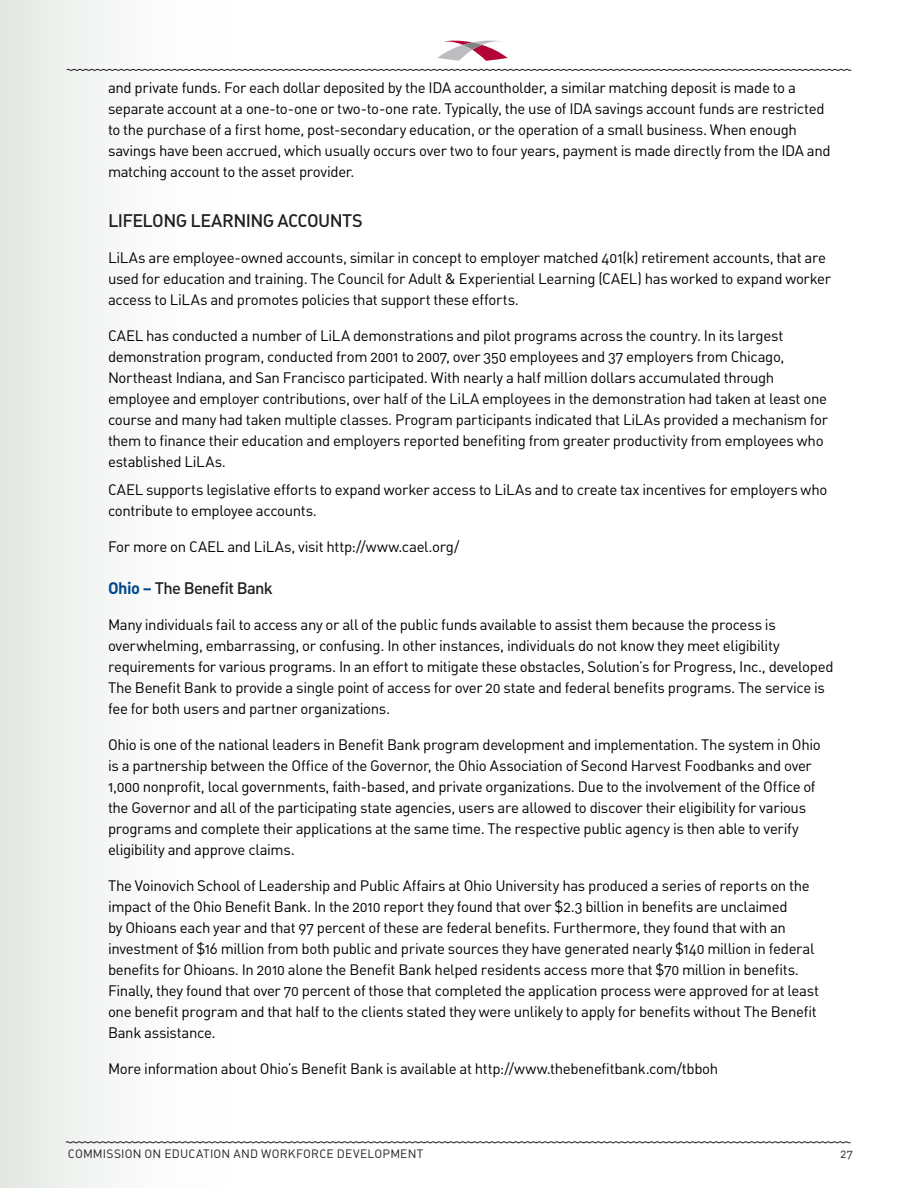
<style>
.page{position:relative;width:918px;height:1188px;background:#fff}
.page>*{position:absolute;margin:0;border:0;box-sizing:border-box;transform-origin:0 0}
.Normal__Web{font:18px "DIN Medium Alternate";letter-spacing:-.035em;color:#231f20}
.t1{font:16.5px "DIN Medium Alternate";letter-spacing:-.04em;color:#231f20}
.ontan{font:15px/21px "DIN Regular Alternate";letter-spacing:-.025em;color:#000}
.t2{font:12px "DIN Regular Alternate";letter-spacing:.015em;color:#231f20}
.s1{font-family:"DIN Bold Alternate";color:#004a8d}
</style>
<div class="page">
<div style="left:0;top:0;width:289px;height:1188px;background:linear-gradient(to right,#e8ece7,#fff)"></div>
<svg style="left:65px;top:1141px;width:786px;height:3px"></svg>
<svg style="left:437px;top:40px;width:71px;height:21px"></svg>
<svg style="left:66px;top:69px;width:786px;height:2px;background:#888586"></svg>
<p class="ontan" style="left:108px;top:77px;width:724px">and private funds. For each dollar deposited by the IDA accountholder, a similar matching deposit is made to a separate account at a one-to-one or two-to-one rate. Typically, the use of IDA savings account funds are restricted to the purchase of a first home, post-secondary education, or the operation of a small business. When enough savings have been accrued, which usually occurs over two to four years, payment is made directly from the IDA and matching account to the asset provider.</p>
<p class="Normal__Web" style="left:108px;top:209px;width:256px">LIFELONG LEARNING ACCOUNTS</p>
<p class="ontan" style="left:108px;top:247px;width:725px">LiLAs are employee-owned accounts, similar in concept to employer matched 401(k) retirement accounts, that are used for education and training. The Council for Adult &amp; Experiential Learning (CAEL) has worked to expand worker access to LiLAs and promotes policies that support these efforts.</p>
<p class="ontan" style="left:108px;top:325px;width:722px">CAEL has conducted a number of LiLA demonstrations and pilot programs across the country. In its largest demonstration program, conducted from 2001 to 2007, over 350 employees and 37 employers from Chicago, Northeast Indiana, and San Francisco participated. With nearly a half million dollars accumulated through employee and employer contributions, over half of the LiLA employees in the demonstration had taken at least one course and many had taken multiple classes. Program participants indicated that LiLAs provided a mechanism for them to finance their education and employers reported benefiting from greater productivity from employees who established LiLAs.</p>
<p class="ontan" style="left:108px;top:479px;width:721px">CAEL supports legislative efforts to expand worker access to LiLAs and to create tax incentives for employers who contribute to employee accounts.</p>
<p class="ontan" style="left:108px;top:536px;width:353px">For more on CAEL and LiLAs, visit http://www.cael.org/</p>
<p class="t1" style="left:108px;top:578px;width:166px"><span class="s1">Ohio –</span> The Benefit Bank</p>
<p class="ontan" style="left:108px;top:614px;width:727px">Many individuals fail to access any or all of the public funds available to assist them because the process is overwhelming, embarrassing, or confusing. In other instances, individuals do not know they meet eligibility requirements for various programs. In an effort to mitigate these obstacles, Solution’s for Progress, Inc., developed The Benefit Bank to provide a single point of access for over 20 state and federal benefits programs. The service is fee for both users and partner organizations.</p>
<p class="ontan" style="left:108px;top:734px;width:714px">Ohio is one of the national leaders in Benefit Bank program development and implementation. The system in Ohio is a partnership between the Office of the Governor, the Ohio Association of Second Harvest Foodbanks and over 1,000 nonprofit, local governments, faith-based, and private organizations. Due to the involvement of the Office of the Governor and all of the participating state agencies, users are allowed to discover their eligibility for various programs and complete their applications at the same time. The respective public agency is then able to verify eligibility and approve claims.</p>
<p class="ontan" style="left:108px;top:875px;width:713px">The Voinovich School of Leadership and Public Affairs at Ohio University has produced a series of reports on the impact of the Ohio Benefit Bank. In the 2010 report they found that over $2.3 billion in benefits are unclaimed<br>by Ohioans each year and that 97 percent of these are federal benefits. Furthermore, they found that with an investment of $16 million from both public and private sources they have generated nearly $140 million in federal benefits for Ohioans. In 2010 alone the Benefit Bank helped residents access more that $70 million in benefits.<br>Finally, they found that over 70 percent of those that completed the application process were approved for at least one benefit program and that half to the clients stated they were unlikely to apply for benefits without The Benefit Bank assistance.</p>
<p class="ontan" style="left:108px;top:1058px;width:612px">More information about Ohio’s Benefit Bank is available at http://www.thebenefitbank.com/tbboh</p>
<p class="t2" style="left:68px;top:1146px;width:357px">COMMISSION ON EDUCATION AND WORKFORCE DEVELOPMENT</p>
<p class="t2" style="left:840px;top:1146px;width:14px">27</p>
</div>
